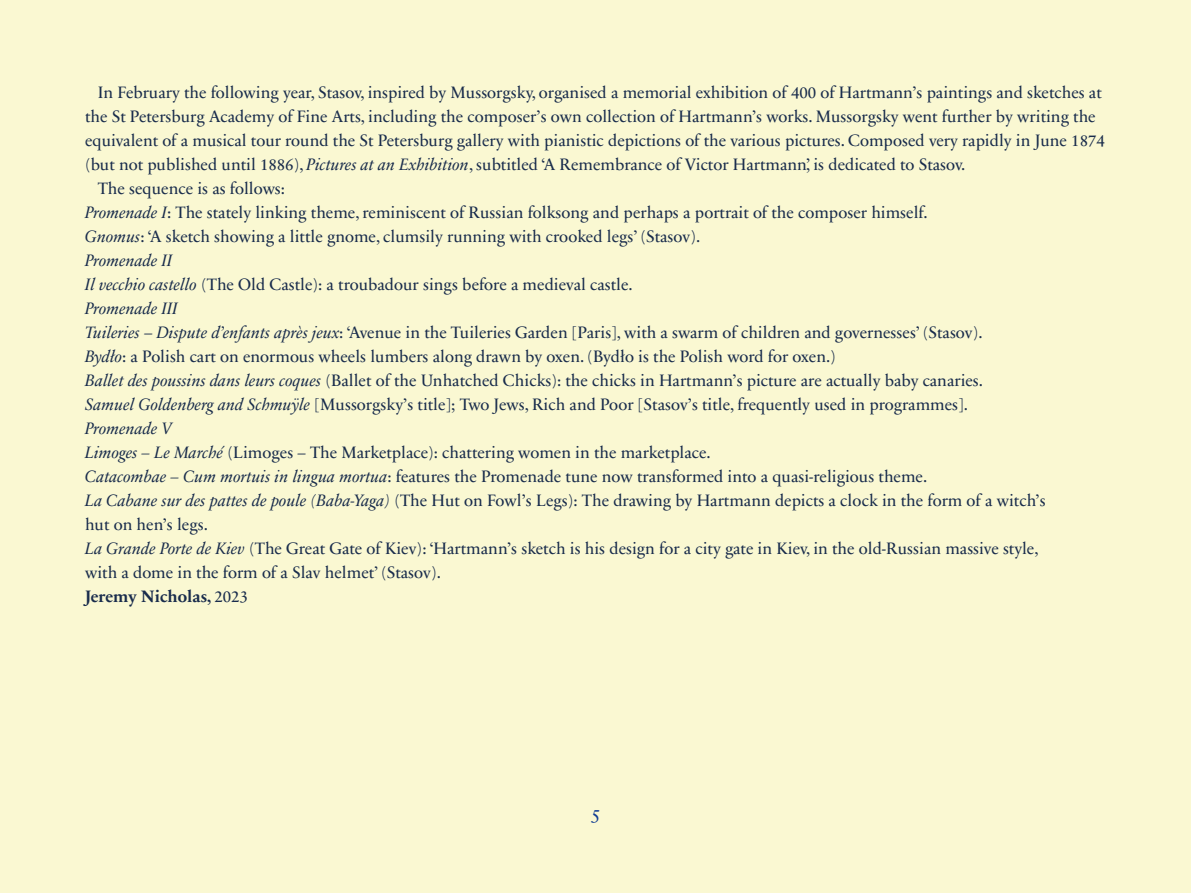
<style>
.page{position:relative;width:1191px;height:893px;background:#faf8d2}
.page>*{position:absolute;margin:0;border:0;box-sizing:border-box;transform-origin:0 0}
.t1{font:19.2px "Sabon Next LT Pro";color:#123e93}
.t2{font:16.8px "Sabon Next LT Pro";color:#192c4c}
.t3{font:italic 16.8px "Sabon Next LT Pro";color:#192c4c}
.t4{font:700 16.8px "Sabon Next LT Pro";color:#192c4c}
.s1{font-style:italic}
.s2{font-weight:400}
</style>
<div class="page">
<p class="t2" style="left:98px;top:79px;width:1005px">In February the following year, Stasov, inspired by Mussorgsky, organised a memorial exhibition of 400 of Hartmann’s paintings and sketches at</p>
<p class="t2" style="left:85px;top:103px;width:1012px">the St Petersburg Academy of Fine Arts, including the composer’s own collection of Hartmann’s works. Mussorgsky went further by writing the</p>
<p class="t2" style="left:85px;top:127px;width:1021px">equivalent of a musical tour round the St Petersburg gallery with pianistic depictions of the various pictures. Composed very rapidly in June 1874</p>
<p class="t2" style="left:85px;top:151px;width:881px">(but not published until 1886), <span class="s1">Pictures at an Exhibition</span>, subtitled ‘A Remembrance of Victor Hartmann’, is dedicated to Stasov.</p>
<p class="t2" style="left:98px;top:175px;width:189px">The sequence is as follows:</p>
<p class="t2" style="left:85px;top:199px;width:844px"><span class="s1">Promenade I</span>: The stately linking theme, reminiscent of Russian folksong and perhaps a portrait of the composer himself.</p>
<p class="t2" style="left:85px;top:223px;width:616px"><span class="s1">Gnomus</span>: ‘A sketch showing a little gnome, clumsily running with crooked legs’ (Stasov).</p>
<p class="t3" style="left:85px;top:247px;width:89px">Promenade II</p>
<p class="t2" style="left:85px;top:271px;width:549px"><span class="s1">Il vecchio castello</span> (The Old Castle): a troubadour sings before a medieval castle.</p>
<p class="t3" style="left:85px;top:295px;width:94px">Promenade III</p>
<p class="t2" style="left:85px;top:319px;width:899px"><span class="s1">Tuileries</span> – <span class="s1">Dispute d’enfants après jeux</span>: ‘Avenue in the Tuileries Garden [Paris], with a swarm of children and governesses’ (Stasov).</p>
<p class="t2" style="left:85px;top:343px;width:752px"><span class="s1">Bydło</span>: a Polish cart on enormous wheels lumbers along drawn by oxen. (Bydło is the Polish word for oxen.)</p>
<p class="t2" style="left:85px;top:367px;width:899px"><span class="s1">Ballet des poussins dans leurs coques</span> (Ballet of the Unhatched Chicks): the chicks in Hartmann’s picture are actually baby canaries.</p>
<p class="t2" style="left:85px;top:391px;width:884px"><span class="s1">Samuel Goldenberg and Schmuÿle</span> [Mussorgsky’s title]; Two Jews, Rich and Poor [Stasov’s title, frequently used in programmes].</p>
<p class="t3" style="left:85px;top:415px;width:89px">Promenade V</p>
<p class="t2" style="left:85px;top:439px;width:627px"><span class="s1">Limoges – Le Marché</span> (Limoges – The Marketplace): chattering women in the marketplace.</p>
<p class="t2" style="left:85px;top:463px;width:843px"><span class="s1">Catacombae – Cum mortuis in lingua mortua</span>: features the Promenade tune now transformed into a quasi-religious theme.</p>
<p class="t2" style="left:85px;top:487px;width:962px"><span class="s1">La Cabane sur des pattes de poule (Baba-Yaga)</span> (The Hut on Fowl’s Legs): The drawing by Hartmann depicts a clock in the form of a witch’s</p>
<p class="t2" style="left:85px;top:511px;width:124px">hut on hen’s legs.</p>
<p class="t2" style="left:85px;top:535px;width:955px"><span class="s1">La Grande Porte de Kiev</span> (The Great Gate of Kiev): ‘Hartmann’s sketch is his design for a city gate in Kiev, in the old-Russian massive style,</p>
<p class="t2" style="left:85px;top:559px;width:357px">with a dome in the form of a Slav helmet’ (Stasov).</p>
<p class="t4" style="left:85px;top:583px;width:164px">Jeremy Nicholas, <span class="s2">2023</span></p>
<p class="t1" style="left:590px;top:801px;width:11px">5</p>
</div>
